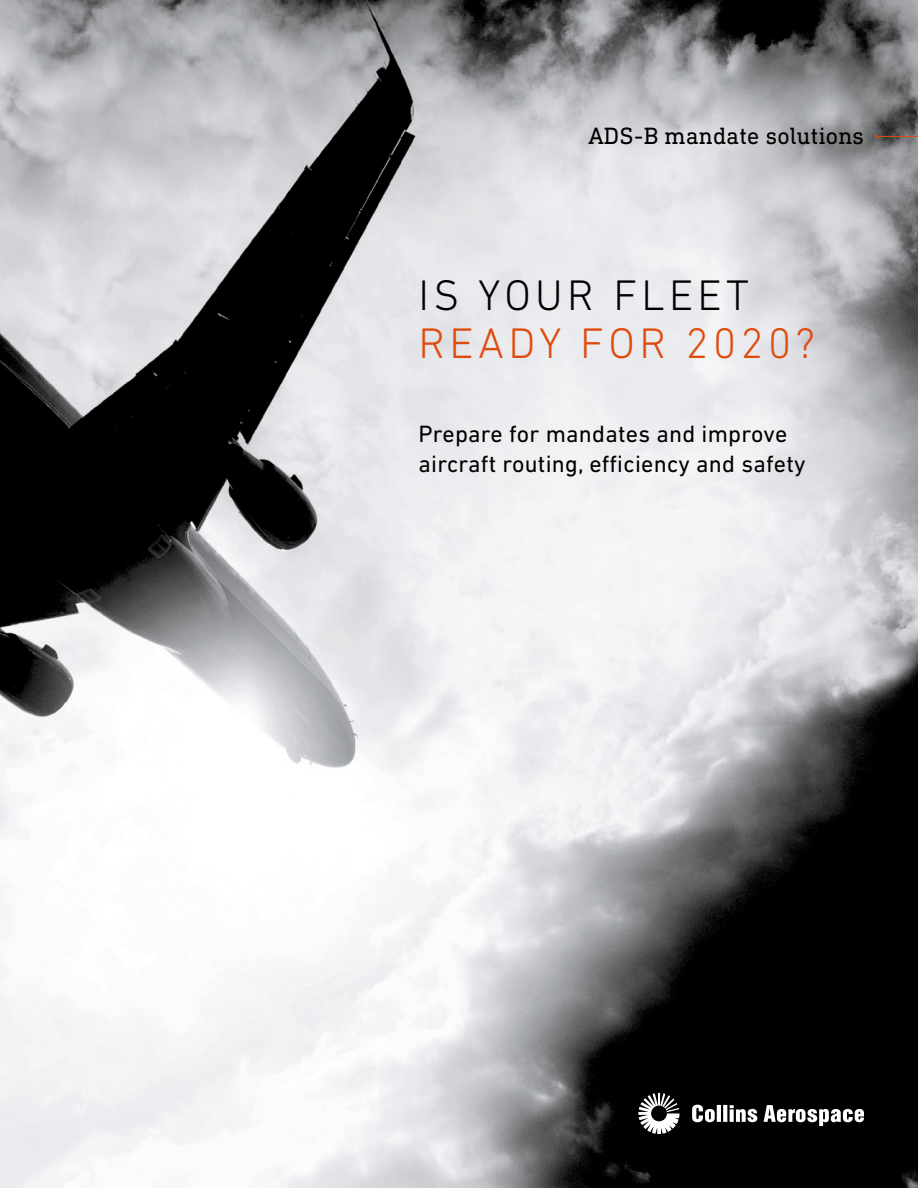
<style>
.page{position:relative;width:918px;height:1188px;background:#fff}
.page>*{position:absolute;margin:0;border:0;box-sizing:border-box;transform-origin:0 0}
.t1{font:300 43.5px "DIN Next LT Pro";letter-spacing:.1em;color:#e04b0d}
.t2{font:300 43.5px "DIN Next LT Pro";letter-spacing:.1em;color:#000}
.t3{font:24px/30px "DIN Next LT Pro";letter-spacing:.01em;color:#000}
.t4{font:24px "DIN Next Slab Pro";letter-spacing:.01em;color:#000}
</style>
<div class="page">
<img style="left:0;top:0;width:918px;height:1188px">
<svg style="left:638px;top:1093px;width:42px;height:41px"></svg>
<svg style="left:692px;top:1105px;width:172px;height:21px"></svg>
<hr style="left:876px;top:136px;width:42px;height:1px;background:#e04b0d">
<p class="t4" style="left:588px;top:122px;width:277px">ADS-B mandate solutions</p>
<h1 class="t2" style="left:418px;top:270px;width:332px">IS YOUR FLEET</h1>
<h1 class="t1" style="left:418px;top:318px;width:398px">READY FOR 2020?</h1>
<p class="t3" style="left:418px;top:419px;width:389px">Prepare for mandates and improve aircraft routing, efficiency and safety</p>
</div>
